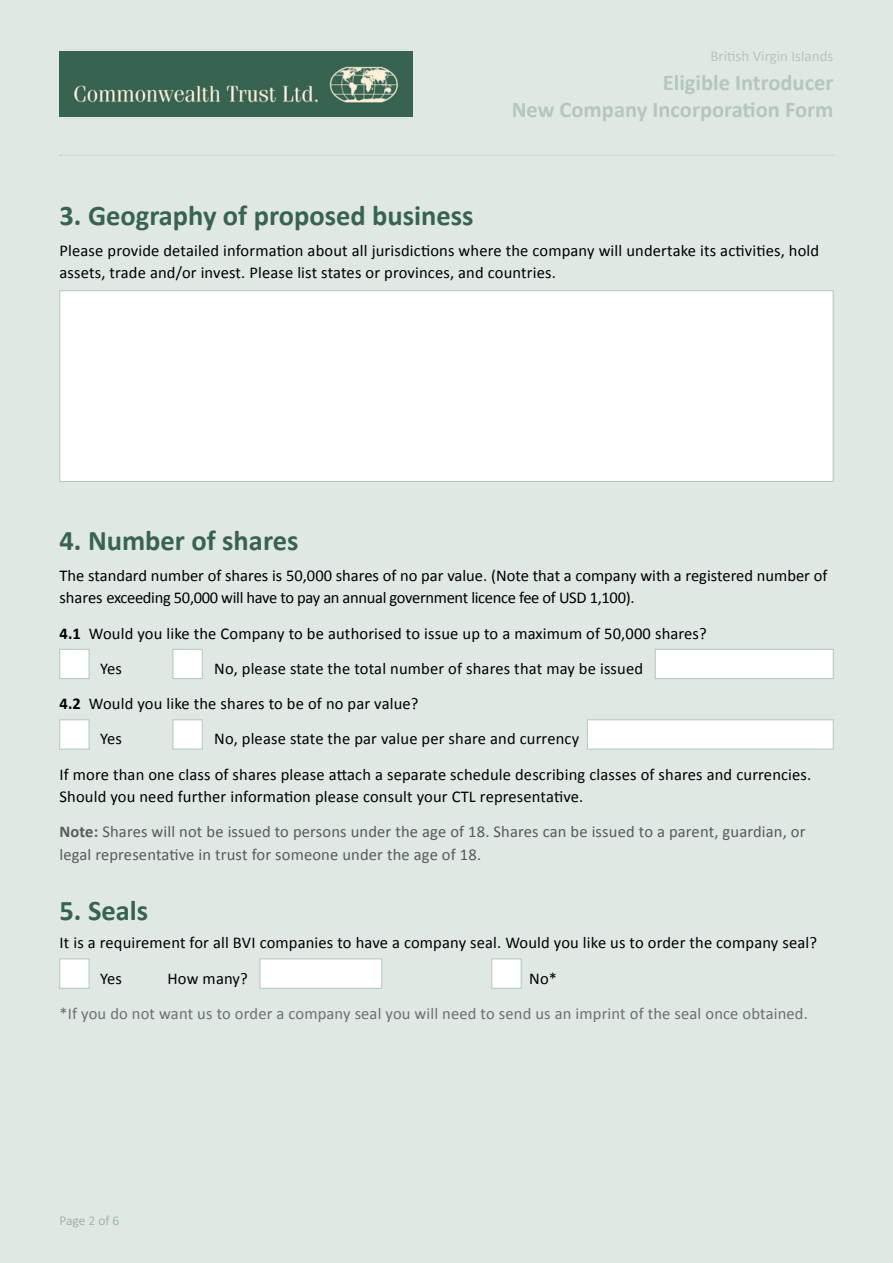
<style>
.page{position:relative;width:893px;height:1263px;background:#e0e8e4}
.page>*{position:absolute;margin:0;border:0;box-sizing:border-box;transform-origin:0 0}
.t1{font:700 28.5px "Calibri";color:#396351}
.t2{font:700 22.5px/27px "Calibri";color:#b4c7bd;text-align:right}
.t3{font:16.5px/35.2px "Calibri";letter-spacing:.01em;color:#000}
.t4{font:16.5px/35.2px "Calibri";letter-spacing:.01em;color:#58595b}
.t5{font:16.5px/22.5px "Calibri";letter-spacing:-.01em;color:#000}
.t6{font:16.5px "Calibri";letter-spacing:.01em;color:#6d6e71}
.t7{font:15px "Calibri";color:#b4c7bd}
.t8{font:300 13.5px "Calibri";letter-spacing:-.005em;color:#8da79b}
.s1{font-weight:700}
.s2{color:#000}
</style>
<div class="page">
<svg style="left:60px;top:155px;width:774px;height:1px"></svg>
<img style="left:60px;top:51px;width:352px;height:66px">
<div style="left:60px;top:290px;width:773px;height:192px;background:#fff;border:1px solid #b4c7bd"></div>
<div style="left:60px;top:649px;width:29px;height:30px;background:#fff;border:1px solid #b4c7bd"></div>
<div style="left:173px;top:649px;width:29px;height:30px;background:#fff;border:1px solid #b4c7bd"></div>
<div style="left:655px;top:649px;width:178px;height:30px;background:#fff;border:1px solid #b4c7bd"></div>
<div style="left:60px;top:720px;width:29px;height:29px;background:#fff;border:1px solid #b4c7bd"></div>
<div style="left:173px;top:720px;width:29px;height:29px;background:#fff;border:1px solid #b4c7bd"></div>
<div style="left:587px;top:720px;width:246px;height:29px;background:#fff;border:1px solid #b4c7bd"></div>
<div style="left:60px;top:959px;width:29px;height:29px;background:#fff;border:1px solid #b4c7bd"></div>
<div style="left:260px;top:959px;width:122px;height:29px;background:#fff;border:1px solid #b4c7bd"></div>
<div style="left:492px;top:959px;width:29px;height:29px;background:#fff;border:1px solid #b4c7bd"></div>
<p class="t7" style="left:710px;top:47px;width:124px">British Virgin Islands</p>
<h2 class="t2" style="left:512px;top:68px;width:323px">Eligible Introducer<br>New Company Incorporation Form</h2>
<h1 class="t1" style="left:60px;top:198px;width:416px">3. Geography of proposed business</h1>
<p class="t3" style="left:60px;top:238px;width:761px;line-height:22.5px">Please provide detailed information about all jurisdictions where the company will undertake its activities, hold assets, trade and/or invest. Please list states or provinces, and countries.</p>
<h1 class="t1" style="left:60px;top:523px;width:240px">4. Number of shares</h1>
<p class="t5" style="left:60px;top:563px;width:769px">The standard number of shares is 50,000 shares of no par value. (Note that a company with a registered number of shares exceeding 50,000 will have to pay an annual government licence fee of USD 1,100).</p>
<p class="t3" style="left:100px;top:615px;width:608px;text-indent:-41px"><span class="s1">4.1</span> Would you like the Company to be authorised to issue up to a maximum of 50,000 shares?<br>Yes</p>
<p class="t3" style="left:214px;top:650px;width:430px">No, please state the total number of shares that may be issued</p>
<p class="t3" style="left:60px;top:685px;width:360px"><span class="s1">4.2</span> Would you like the shares to be of no par value?</p>
<p class="t3" style="left:100px;top:720px;width:23px">Yes</p>
<p class="t3" style="left:60px;top:720px;width:753px;text-indent:155px">No, please state the par value per share and currency<br>If more than one class of shares please attach a separate schedule describing classes of shares and currencies.</p>
<p class="t4" style="left:60px;top:778px;width:747px"><span class="s2">Should you need further information please consult your CTL representative.<br></span><span class="s1">Note:</span> Shares will not be issued to persons under the age of 18. Shares can be issued to a parent, guardian, or</p>
<p class="t4" style="left:60px;top:836px;width:423px">legal representative in trust for someone under the age of 18.</p>
<h1 class="t1" style="left:60px;top:893px;width:90px">5. Seals</h1>
<p class="t3" style="left:100px;top:924px;width:719px;text-indent:-41px">It is a requirement for all BVI companies to have a company seal. Would you like us to order the company seal?<br>Yes</p>
<p class="t3" style="left:168px;top:960px;width:82px">How many?</p>
<p class="t3" style="left:529px;top:960px;width:29px">No*</p>
<p class="t6" style="left:60px;top:1003px;width:750px">*If you do not want us to order a company seal you will need to send us an imprint of the seal once obtained.</p>
<p class="t8" style="left:60px;top:1212px;width:61px">Page 2 of 6</p>
</div>
